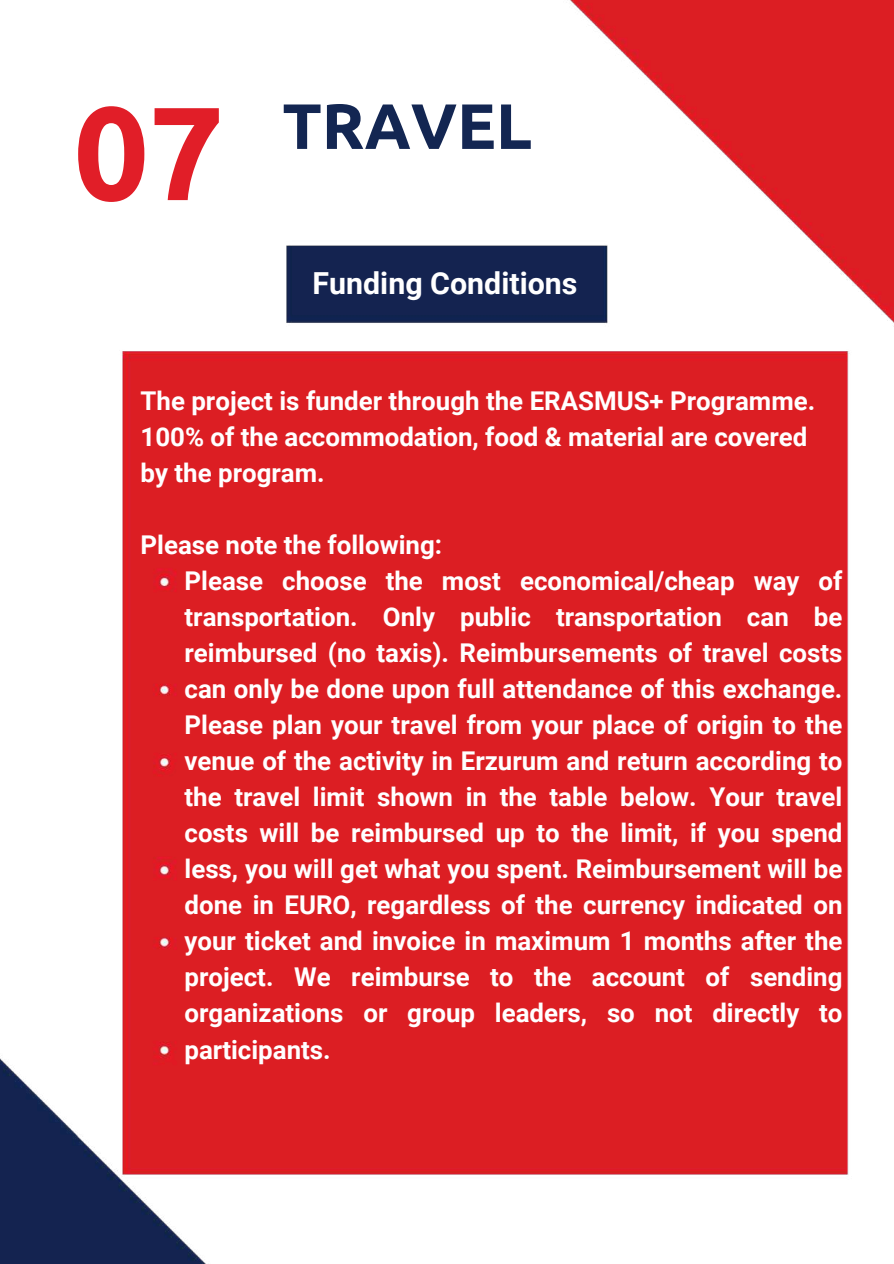
<style>
.page{position:relative;width:894px;height:1264px;background:#fff}
.page>*{position:absolute;margin:0;border:0;box-sizing:border-box;transform-origin:0 0}
.t1{font:700 132.3px "Ubuntu";color:#e11e28}
.t2{font:700 64.05px "Ubuntu";color:#132652}
.t3{font:700 30.3px "Roboto";color:#fff}
.t4{font:700 25.8px/36px "Roboto";color:#fff}
</style>
<div class="page">
<img style="left:0;top:0;width:893px;height:1263px">
<h1 class="t1" style="left:74px;top:77px;width:152px">07</h1>
<h2 class="t2" style="left:282px;top:89px;width:251px">TRAVEL</h2>
<p class="t3" style="left:312px;top:266px;width:266px">Funding Conditions</p>
<p class="t4" style="left:140px;top:383px;width:676px">The project is funder through the ERASMUS+ Programme.<br>100% of the accommodation, food &amp; material are covered by the program.</p>
<p class="t4" style="left:184px;top:527px;width:659px;text-indent:-44px">Please note the following:<br>Please choose the most economical/cheap way of transportation. Only public transportation can be reimbursed (no taxis). Reimbursements of travel costs can only be done upon full attendance of this exchange.<br>Please plan your travel from your place of origin to the venue of the activity in Erzurum and return according to the travel limit shown in the table below. Your travel costs will be reimbursed up to the limit, if you spend less, you will get what you spent. Reimbursement will be done in EURO, regardless of the currency indicated on your ticket and invoice in maximum 1 months after the project. We reimburse to the account of sending organizations or group leaders, so not directly to participants.</p>
</div>
